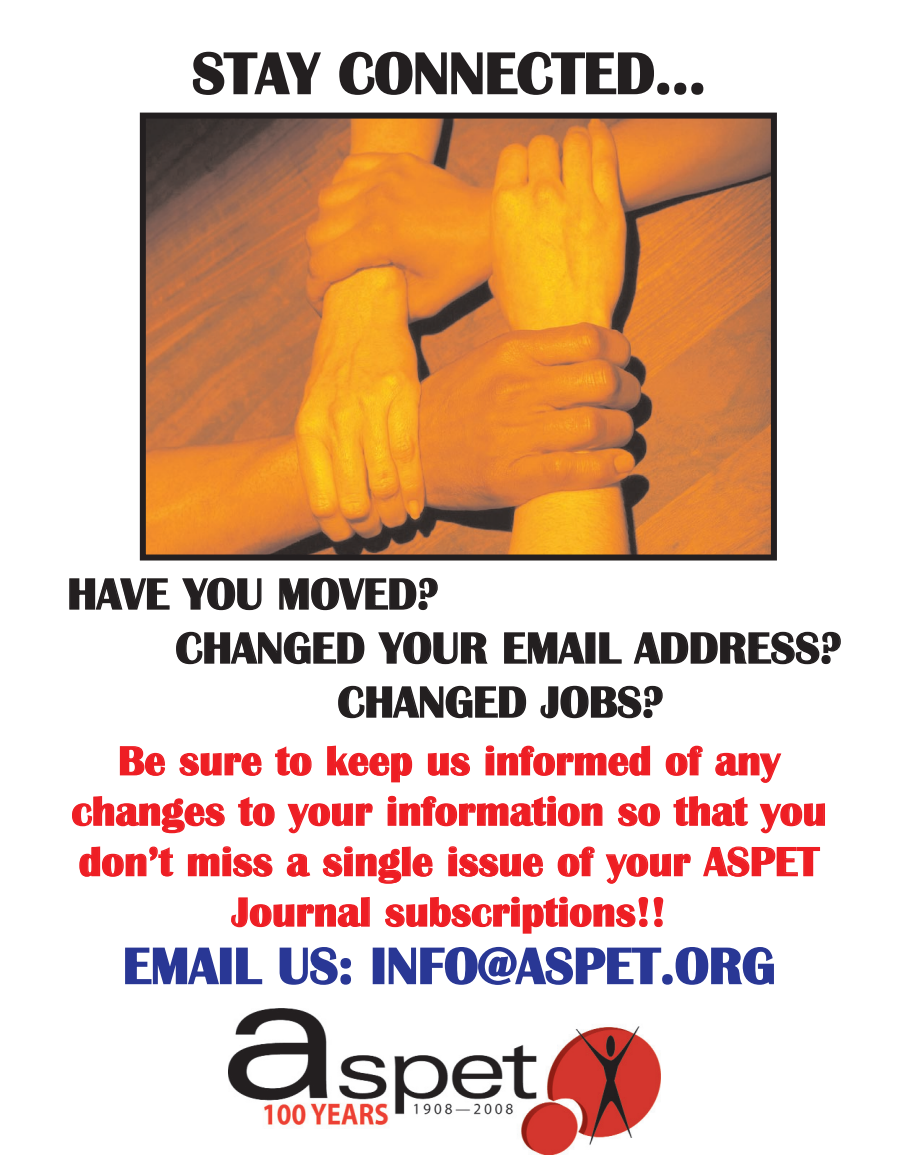
<style>
.page{position:relative;width:905px;height:1175px;background:#fff}
.page>*{position:absolute;margin:0;border:0;box-sizing:border-box;transform-origin:0 0}
.t1{font:700 60px "Britannic";color:#231f20}
.t2{font:700 52.5px "Britannic";color:#293795}
.t3{font:700 45px "Britannic";color:#231f20}
.t4{font:700 42px/50.4px "Britannic";color:#ee1e24;text-align:center}
</style>
<div class="page">
<svg style="left:192px;top:51px;width:129px;height:44px"></svg>
<svg style="left:339px;top:51px;width:315px;height:44px"></svg>
<div style="left:657px;top:83px;width:12px;height:12px;border:2px solid #231f20;border-radius:50%"></div>
<div style="left:674px;top:83px;width:12px;height:12px;border:2px solid #231f20;border-radius:50%"></div>
<div style="left:691px;top:83px;width:12px;height:12px;border:2px solid #231f20;border-radius:50%"></div>
<svg style="left:69px;top:578px;width:101px;height:32px"></svg>
<svg style="left:182px;top:577px;width:80px;height:34px"></svg>
<svg style="left:279px;top:577px;width:159px;height:34px"></svg>
<svg style="left:176px;top:631px;width:189px;height:34px"></svg>
<svg style="left:378px;top:631px;width:110px;height:34px"></svg>
<svg style="left:504px;top:632px;width:81px;height:32px"></svg>
<div style="left:585px;top:632px;width:10px;height:31px;border:1px solid #231f20"></div>
<svg style="left:599px;top:632px;width:23px;height:32px"></svg>
<svg style="left:633px;top:631px;width:208px;height:34px"></svg>
<svg style="left:338px;top:685px;width:189px;height:34px"></svg>
<svg style="left:540px;top:685px;width:123px;height:34px"></svg>
<svg style="left:119px;top:746px;width:46px;height:30px"></svg>
<svg style="left:179px;top:752px;width:83px;height:24px"></svg>
<svg style="left:275px;top:746px;width:37px;height:30px"></svg>
<svg style="left:327px;top:745px;width:86px;height:38px"></svg>
<svg style="left:427px;top:752px;width:43px;height:24px"></svg>
<svg style="left:485px;top:745px;width:165px;height:31px"></svg>
<svg style="left:665px;top:745px;width:38px;height:31px"></svg>
<svg style="left:715px;top:752px;width:67px;height:31px"></svg>
<svg style="left:72px;top:796px;width:153px;height:38px"></svg>
<svg style="left:238px;top:797px;width:37px;height:30px"></svg>
<svg style="left:287px;top:803px;width:86px;height:31px"></svg>
<svg style="left:387px;top:795px;width:216px;height:32px"></svg>
<svg style="left:618px;top:803px;width:42px;height:24px"></svg>
<svg style="left:673px;top:796px;width:76px;height:31px"></svg>
<svg style="left:759px;top:803px;width:66px;height:31px"></svg>
<svg style="left:79px;top:846px;width:95px;height:31px"></svg>
<svg style="left:703px;top:846px;width:117px;height:31px"></svg>
<svg style="left:187px;top:846px;width:504px;height:88px"></svg>
<svg style="left:125px;top:947px;width:95px;height:38px"></svg>
<div style="left:220px;top:947px;width:12px;height:37px;border:2px solid #293795"></div>
<svg style="left:236px;top:947px;width:27px;height:38px"></svg>
<svg style="left:279px;top:947px;width:72px;height:38px"></svg>
<div style="left:372px;top:947px;width:12px;height:37px;border:2px solid #293795"></div>
<svg style="left:388px;top:946px;width:274px;height:39px"></svg>
<div style="left:662px;top:974px;width:10px;height:10px;border:2px solid #293795;border-radius:50%"></div>
<svg style="left:675px;top:947px;width:99px;height:38px"></svg>
<img style="left:228px;top:1008px;width:432px;height:146px">
<img style="left:147px;top:120px;width:623px;height:433px">
<div style="left:140px;top:113px;width:637px;height:447px;border:6px solid #231f20"></div>
<h1 class="t1" style="left:192px;top:40px;width:515px">STAY CONNECTED...</h1>
<p class="t3" style="left:67px;top:568px;width:372px">HAVE YOU MOVED?</p>
<p class="t3" style="left:175px;top:622px;width:667px">CHANGED YOUR EMAIL ADDRESS?</p>
<p class="t3" style="left:337px;top:676px;width:327px">CHANGED JOBS?</p>
<p class="t4" style="left:71px;top:736px;width:756px">Be sure to keep us informed of any changes to your information so that you don’t miss a single issue of your ASPET Journal subscriptions!!</p>
<p class="t2" style="left:123px;top:936px;width:653px">EMAIL US: INFO@ASPET.ORG</p>
</div>
